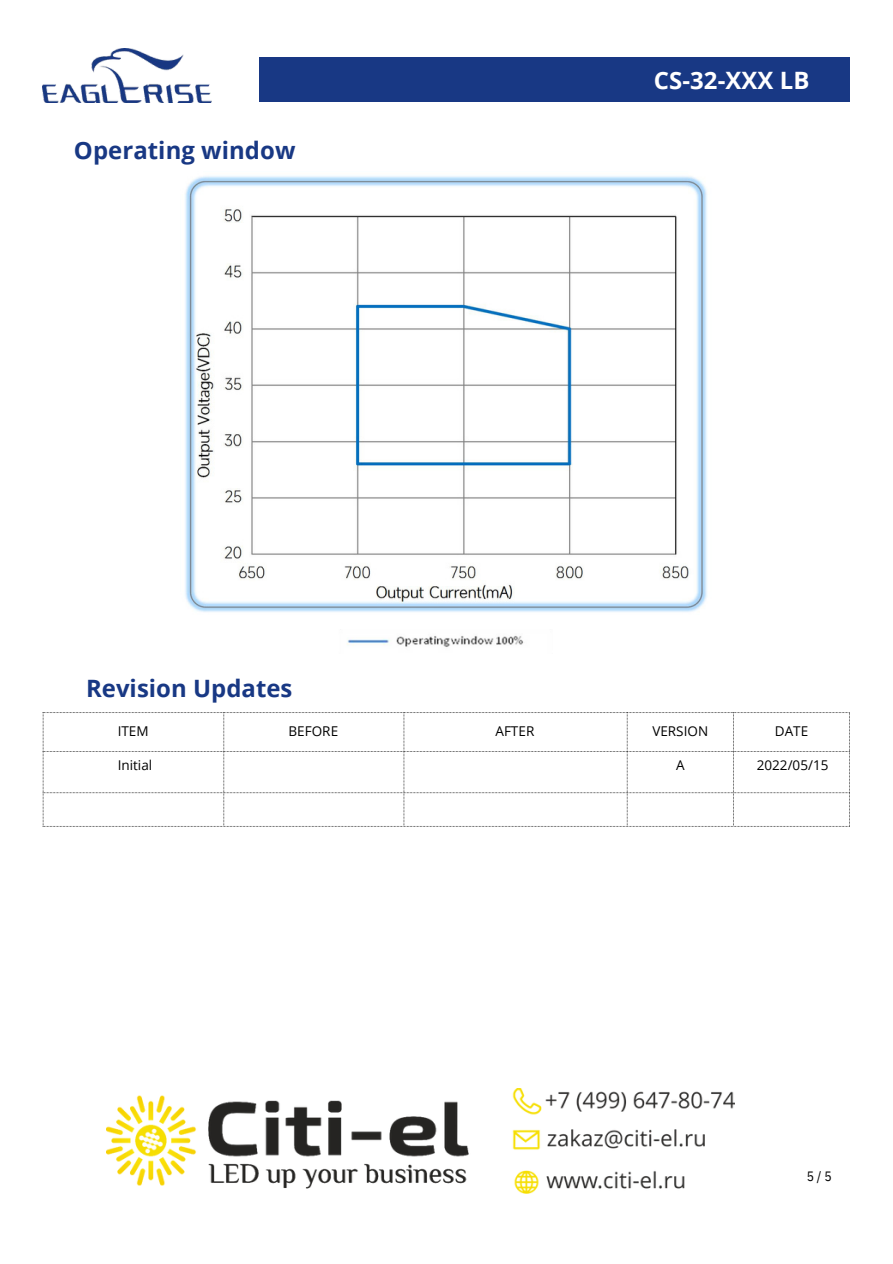
<style>
.page{position:relative;width:893px;height:1264px;background:#fff}
.page>*{position:absolute;margin:0;border:0;box-sizing:border-box;transform-origin:0 0}
.t1{font:700 23.85px "Open Sans";letter-spacing:.005em;color:#183884}
.t2{font:700 23.85px "Open Sans";letter-spacing:.005em;color:#fff}
.t3{font:13.5px "Open Sans";color:#000}
.t4{font:13.5px "IBM Plex Sans Cond";color:#000}
</style>
<div class="page">
<img style="left:42px;top:48px;width:170px;height:54px">
<div style="left:259px;top:57px;width:590px;height:45px;background:#183884"></div>
<img style="left:185px;top:176px;width:522px;height:436px">
<img style="left:347px;top:635px;width:177px;height:12px">
<svg style="left:43px;top:712px;width:807px;height:115px"></svg>
<img style="left:106px;top:1088px;width:628px;height:105px">
<h1 class="t1" style="left:74px;top:133px;width:223px">Operating window</h1>
<h1 class="t1" style="left:86px;top:671px;width:208px">Revision Updates</h1>
<h1 class="t2" style="left:654px;top:63px;width:157px">CS-32-XXX LB</h1>
<p class="t3" style="left:118px;top:722px;width:32px">ITEM</p>
<p class="t3" style="left:118px;top:755px;width:36px">Initial</p>
<p class="t3" style="left:288px;top:721px;width:51px">BEFORE</p>
<p class="t3" style="left:495px;top:721px;width:40px">AFTER</p>
<p class="t3" style="left:652px;top:722px;width:57px">VERSION</p>
<p class="t3" style="left:676px;top:755px;width:10px">A</p>
<p class="t3" style="left:774px;top:722px;width:35px">DATE</p>
<p class="t3" style="left:756px;top:755px;width:73px">2022/05/15</p>
<p class="t4" style="left:806px;top:1167px;width:26px">5/5</p>
</div>
